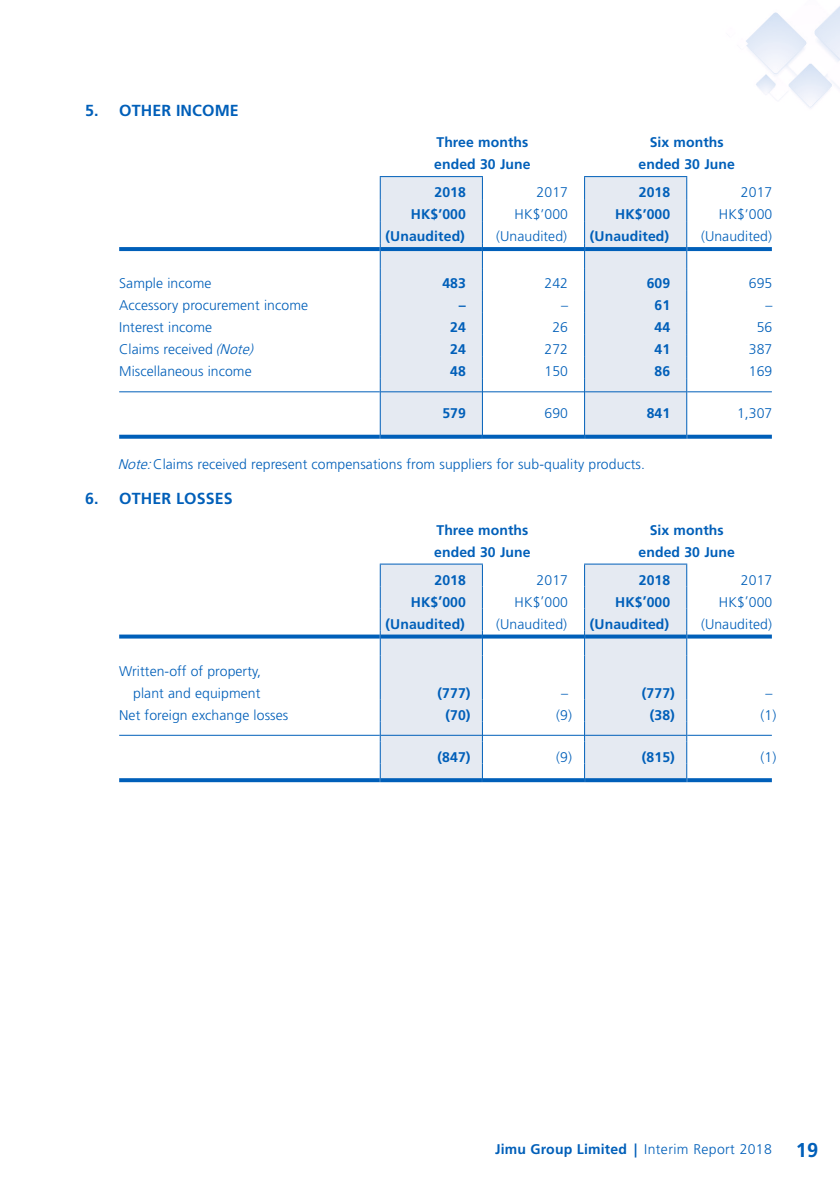
<style>
.page{position:relative;width:840px;height:1191px;background:#fff}
.page>*{position:absolute;margin:0;border:0;box-sizing:border-box;transform-origin:0 0}
.t1{font:700 16px "Frutiger LT Std";letter-spacing:.005em;color:#005fb9}
.t2{font:300 14px/22px "Frutiger LT Std";letter-spacing:.005em;color:#005fb9;text-align:right}
.t3{font:700 14px/22px "Frutiger LT Std";letter-spacing:.005em;color:#005fb9}
.s1{font-style:italic}
.s2{font-weight:300}
.s3{font-size:20px}
</style>
<div class="page">
<img style="left:746px;top:7px;width:93px;height:101px">
<svg style="left:380px;top:177px;width:305px;height:258px;fill:#e5eaf2"></svg>
<hr style="left:379px;top:176px;width:103px;height:1px;background:#005fb9">
<hr style="left:583px;top:176px;width:103px;height:1px;background:#005fb9">
<svg style="left:379px;top:177px;width:1px;height:262px"></svg>
<svg style="left:481px;top:177px;width:1px;height:262px"></svg>
<svg style="left:583px;top:177px;width:1px;height:262px"></svg>
<svg style="left:685px;top:177px;width:1px;height:262px"></svg>
<svg style="left:119px;top:247px;width:260px;height:4px"></svg>
<svg style="left:380px;top:247px;width:101px;height:4px"></svg>
<svg style="left:482px;top:247px;width:101px;height:4px"></svg>
<svg style="left:584px;top:247px;width:101px;height:4px"></svg>
<svg style="left:686px;top:247px;width:85px;height:4px"></svg>
<hr style="left:119px;top:391px;width:260px;height:1px;background:#005fb9">
<hr style="left:380px;top:391px;width:101px;height:1px;background:#005fb9">
<hr style="left:482px;top:391px;width:101px;height:1px;background:#005fb9">
<hr style="left:584px;top:391px;width:101px;height:1px;background:#005fb9">
<hr style="left:686px;top:391px;width:85px;height:1px;background:#005fb9">
<svg style="left:119px;top:435px;width:260px;height:4px"></svg>
<svg style="left:380px;top:435px;width:101px;height:4px"></svg>
<svg style="left:482px;top:435px;width:101px;height:4px"></svg>
<svg style="left:584px;top:435px;width:101px;height:4px"></svg>
<svg style="left:686px;top:435px;width:85px;height:4px"></svg>
<svg style="left:380px;top:564px;width:305px;height:214px;fill:#e5eaf2"></svg>
<hr style="left:379px;top:563px;width:103px;height:1px;background:#005fb9">
<hr style="left:583px;top:563px;width:103px;height:1px;background:#005fb9">
<svg style="left:379px;top:564px;width:1px;height:91px"></svg>
<svg style="left:481px;top:564px;width:1px;height:91px"></svg>
<svg style="left:583px;top:564px;width:1px;height:91px"></svg>
<svg style="left:685px;top:564px;width:1px;height:91px"></svg>
<hr style="left:379px;top:655px;width:1px;height:44px;background:#005fb9">
<svg style="left:379px;top:699px;width:1px;height:83px"></svg>
<hr style="left:481px;top:655px;width:1px;height:44px;background:#005fb9">
<svg style="left:481px;top:699px;width:1px;height:83px"></svg>
<hr style="left:583px;top:655px;width:1px;height:44px;background:#005fb9">
<svg style="left:583px;top:699px;width:1px;height:83px"></svg>
<hr style="left:685px;top:655px;width:1px;height:44px;background:#005fb9">
<svg style="left:685px;top:699px;width:1px;height:83px"></svg>
<svg style="left:119px;top:634px;width:260px;height:4px"></svg>
<svg style="left:380px;top:634px;width:101px;height:4px"></svg>
<svg style="left:482px;top:634px;width:101px;height:4px"></svg>
<svg style="left:584px;top:634px;width:101px;height:4px"></svg>
<svg style="left:686px;top:634px;width:85px;height:4px"></svg>
<hr style="left:119px;top:735px;width:260px;height:1px;background:#005fb9">
<hr style="left:380px;top:735px;width:101px;height:1px;background:#005fb9">
<hr style="left:482px;top:735px;width:101px;height:1px;background:#005fb9">
<hr style="left:584px;top:735px;width:101px;height:1px;background:#005fb9">
<hr style="left:686px;top:735px;width:85px;height:1px;background:#005fb9">
<svg style="left:119px;top:778px;width:260px;height:4px"></svg>
<svg style="left:380px;top:778px;width:101px;height:4px"></svg>
<svg style="left:482px;top:778px;width:101px;height:4px"></svg>
<svg style="left:584px;top:778px;width:101px;height:4px"></svg>
<svg style="left:686px;top:778px;width:85px;height:4px"></svg>
<p class="t1" style="left:85px;top:101px;width:155px">5. OTHER INCOME</p>
<p class="t3" style="left:434px;top:131px;width:98px">Three months ended 30 June</p>
<p class="t3" style="left:638px;top:131px;width:98px;text-align:center">Six months ended 30 June</p>
<p class="t3" style="left:434px;top:181px;width:33px">2018</p>
<p class="t2" style="left:536px;top:182px;width:33px">2017</p>
<p class="t3" style="left:638px;top:181px;width:33px">2018</p>
<p class="t2" style="left:740px;top:182px;width:33px">2017</p>
<p class="t3" style="left:410px;top:203px;width:56px">HK$’000</p>
<p class="t2" style="left:514px;top:204px;width:55px">HK$’000</p>
<p class="t3" style="left:615px;top:203px;width:56px">HK$’000</p>
<p class="t2" style="left:718px;top:204px;width:55px">HK$’000</p>
<p class="t3" style="left:385px;top:225px;width:81px">(Unaudited)</p>
<p class="t2" style="left:496px;top:226px;width:72px">(Unaudited)</p>
<p class="t3" style="left:589px;top:225px;width:81px">(Unaudited)</p>
<p class="t2" style="left:700px;top:226px;width:72px">(Unaudited)</p>
<p class="t2" style="left:119px;top:273px;width:94px">Sample income</p>
<p class="t3" style="left:442px;top:272px;width:25px">483</p>
<p class="t2" style="left:544px;top:273px;width:25px">242</p>
<p class="t3" style="left:646px;top:272px;width:25px">609</p>
<p class="t2" style="left:748px;top:273px;width:25px">695</p>
<p class="t2" style="left:119px;top:295px;width:190px">Accessory procurement income</p>
<p class="t3" style="left:458px;top:294px;width:8px">–</p>
<p class="t2" style="left:560px;top:295px;width:8px">–</p>
<p class="t3" style="left:654px;top:294px;width:17px">61</p>
<p class="t2" style="left:765px;top:295px;width:8px">–</p>
<p class="t2" style="left:119px;top:317px;width:94px">Interest income</p>
<p class="t3" style="left:450px;top:316px;width:17px">24</p>
<p class="t2" style="left:552px;top:317px;width:17px">26</p>
<p class="t3" style="left:654px;top:316px;width:17px">44</p>
<p class="t2" style="left:756px;top:317px;width:17px">56</p>
<p class="t2" style="left:119px;top:339px;width:139px">Claims received <span class="s1">(Note)</span></p>
<p class="t3" style="left:450px;top:338px;width:17px">24</p>
<p class="t2" style="left:544px;top:339px;width:25px">272</p>
<p class="t3" style="left:654px;top:338px;width:17px">41</p>
<p class="t2" style="left:748px;top:339px;width:25px">387</p>
<p class="t2" style="left:119px;top:361px;width:134px">Miscellaneous income</p>
<p class="t3" style="left:450px;top:360px;width:17px">48</p>
<p class="t2" style="left:544px;top:361px;width:25px">150</p>
<p class="t3" style="left:654px;top:360px;width:17px">86</p>
<p class="t2" style="left:748px;top:361px;width:25px">169</p>
<p class="t3" style="left:442px;top:402px;width:25px">579</p>
<p class="t2" style="left:544px;top:402px;width:25px">690</p>
<p class="t3" style="left:646px;top:402px;width:25px">841</p>
<p class="t2" style="left:736px;top:402px;width:37px">1,307</p>
<p class="t2" style="left:118px;top:453px;width:528px"><span class="s1">Note:</span> Claims received represent compensations from suppliers for sub-quality products.</p>
<p class="t1" style="left:85px;top:489px;width:149px">6. OTHER LOSSES</p>
<p class="t3" style="left:434px;top:519px;width:98px">Three months ended 30 June</p>
<p class="t3" style="left:638px;top:519px;width:98px;text-align:center">Six months ended 30 June</p>
<p class="t3" style="left:434px;top:569px;width:33px">2018</p>
<p class="t2" style="left:536px;top:569px;width:33px">2017</p>
<p class="t3" style="left:638px;top:569px;width:33px">2018</p>
<p class="t2" style="left:740px;top:569px;width:33px">2017</p>
<p class="t3" style="left:410px;top:591px;width:56px">HK$’000</p>
<p class="t2" style="left:514px;top:591px;width:55px">HK$’000</p>
<p class="t3" style="left:615px;top:591px;width:56px">HK$’000</p>
<p class="t2" style="left:718px;top:591px;width:55px">HK$’000</p>
<p class="t3" style="left:385px;top:613px;width:81px">(Unaudited)</p>
<p class="t2" style="left:496px;top:613px;width:72px">(Unaudited)</p>
<p class="t3" style="left:589px;top:613px;width:81px">(Unaudited)</p>
<p class="t2" style="left:700px;top:613px;width:72px">(Unaudited)</p>
<p class="t2" style="left:119px;top:660px;width:143px">Written-off of property, plant and equipment</p>
<p class="t3" style="left:437px;top:682px;width:34px">(777)</p>
<p class="t2" style="left:560px;top:682px;width:8px">–</p>
<p class="t3" style="left:641px;top:682px;width:34px">(777)</p>
<p class="t2" style="left:765px;top:682px;width:8px">–</p>
<p class="t2" style="left:119px;top:704px;width:170px">Net foreign exchange losses</p>
<p class="t3" style="left:445px;top:704px;width:27px">(70)</p>
<p class="t2" style="left:556px;top:704px;width:17px">(9)</p>
<p class="t3" style="left:649px;top:704px;width:27px">(38)</p>
<p class="t2" style="left:760px;top:704px;width:17px">(1)</p>
<p class="t3" style="left:437px;top:746px;width:34px">(847)</p>
<p class="t2" style="left:556px;top:746px;width:17px">(9)</p>
<p class="t3" style="left:641px;top:746px;width:34px">(815)</p>
<p class="t2" style="left:760px;top:746px;width:17px">(1)</p>
<p class="t3" style="left:495px;top:1137px;width:324px">Jimu Group Limited | <span class="s2">Interim Report 2018</span> <span class="s3">19</span></p>
</div>
